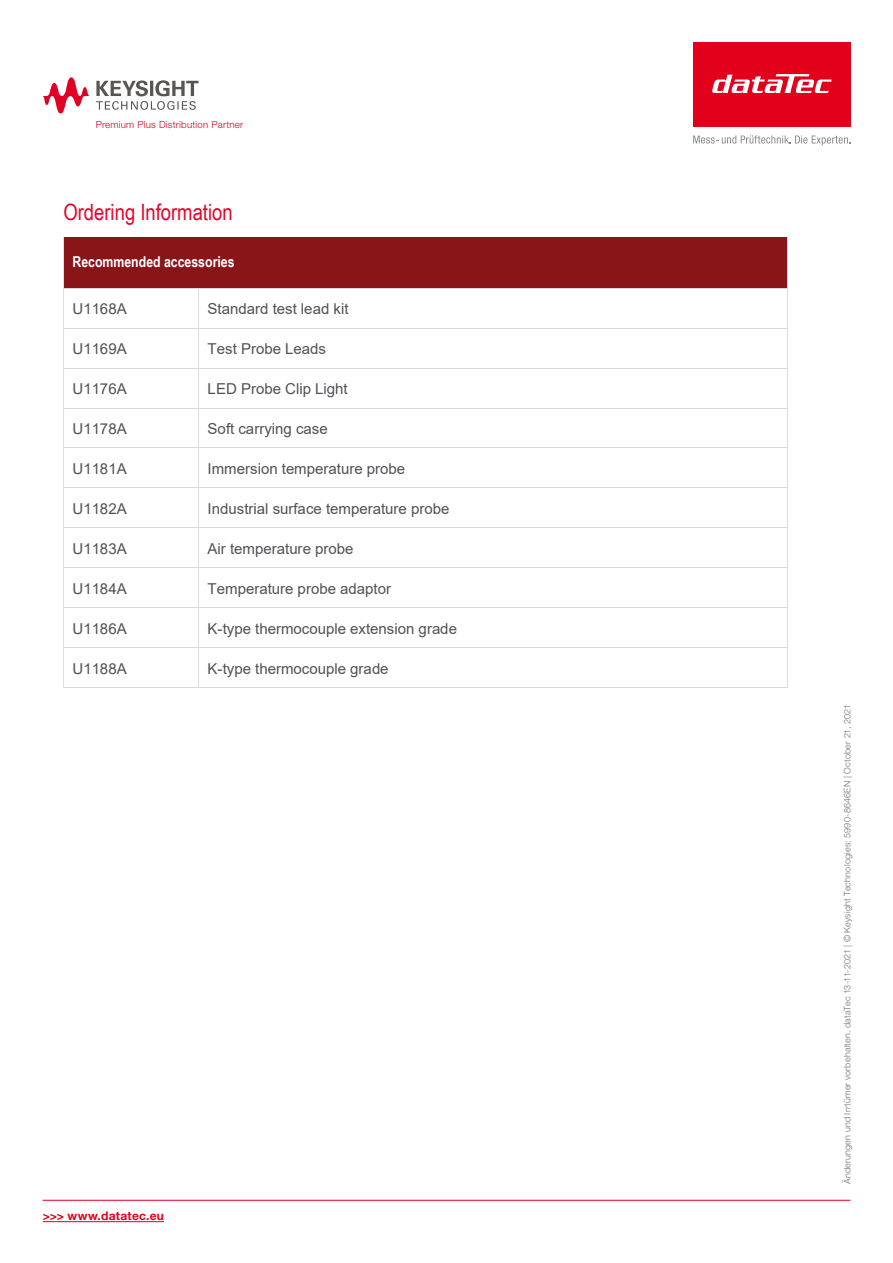
<style>
.page{position:relative;width:893px;height:1263px;background:#fff}
.page>*{position:absolute;margin:0;border:0;box-sizing:border-box;transform-origin:0 0}
.t1{font:22.5px "Arial Narrow";color:#e90029}
.t2{font:15px "Arial";color:#524f56}
.t3{font:700 15px "Arial Narrow";color:#fff}
.t4{font:700 12px "Helvetica Neue LT Pro";letter-spacing:.02em;color:#e2001a}
.t5{font:300 9.75px "Helvetica Neue LT Std";letter-spacing:.02em;color:#df0023}
.t6{font:300 9px "Helvetica Neue LT Pro";letter-spacing:.025em;color:#707172}
</style>
<div class="page">
<div style="left:693px;top:43px;width:157px;height:84px;background:#e2001a"></div>
<svg style="left:693px;top:135px;width:157px;height:10px"></svg>
<svg style="left:712px;top:74px;width:119px;height:19px"></svg>
<hr style="left:43px;top:1221px;width:121px;height:1px;background:#e2001a">
<hr style="left:43px;top:1200px;width:807px;height:1px;background:#e2001a">
<svg style="left:96px;top:80px;width:103px;height:30px"></svg>
<svg style="left:43px;top:77px;width:47px;height:36px"></svg>
<div style="left:72px;top:246px;width:707px;height:33px;background:#891519"></div>
<hr style="left:64px;top:237px;width:723px;height:1px;background:#dad9dc">
<div style="left:64px;top:238px;width:723px;height:8px;background:#891519"></div>
<div style="left:64px;top:279px;width:723px;height:9px;background:#891519"></div>
<hr style="left:63px;top:246px;width:1px;height:42px;background:#dad9dc">
<hr style="left:787px;top:246px;width:1px;height:42px;background:#dad9dc">
<hr style="left:64px;top:288px;width:135px;height:1px;background:#dad9dc">
<hr style="left:199px;top:288px;width:588px;height:1px;background:#dad9dc">
<hr style="left:63px;top:297px;width:1px;height:31px;background:#dad9dc">
<hr style="left:199px;top:297px;width:1px;height:31px;background:#dad9dc">
<hr style="left:787px;top:297px;width:1px;height:31px;background:#dad9dc">
<hr style="left:64px;top:328px;width:135px;height:1px;background:#dad9dc">
<hr style="left:199px;top:328px;width:588px;height:1px;background:#dad9dc">
<hr style="left:63px;top:337px;width:1px;height:31px;background:#dad9dc">
<hr style="left:199px;top:337px;width:1px;height:31px;background:#dad9dc">
<hr style="left:787px;top:337px;width:1px;height:31px;background:#dad9dc">
<hr style="left:64px;top:368px;width:135px;height:1px;background:#dad9dc">
<hr style="left:199px;top:368px;width:588px;height:1px;background:#dad9dc">
<hr style="left:63px;top:377px;width:1px;height:31px;background:#dad9dc">
<hr style="left:199px;top:377px;width:1px;height:31px;background:#dad9dc">
<hr style="left:787px;top:377px;width:1px;height:31px;background:#dad9dc">
<hr style="left:64px;top:408px;width:135px;height:1px;background:#dad9dc">
<hr style="left:199px;top:408px;width:588px;height:1px;background:#dad9dc">
<hr style="left:63px;top:417px;width:1px;height:30px;background:#dad9dc">
<hr style="left:199px;top:417px;width:1px;height:30px;background:#dad9dc">
<hr style="left:787px;top:417px;width:1px;height:30px;background:#dad9dc">
<hr style="left:64px;top:447px;width:135px;height:1px;background:#dad9dc">
<hr style="left:199px;top:447px;width:588px;height:1px;background:#dad9dc">
<hr style="left:63px;top:457px;width:1px;height:30px;background:#dad9dc">
<hr style="left:199px;top:457px;width:1px;height:30px;background:#dad9dc">
<hr style="left:787px;top:457px;width:1px;height:30px;background:#dad9dc">
<hr style="left:64px;top:487px;width:135px;height:1px;background:#dad9dc">
<hr style="left:199px;top:487px;width:588px;height:1px;background:#dad9dc">
<hr style="left:63px;top:497px;width:1px;height:30px;background:#dad9dc">
<hr style="left:199px;top:497px;width:1px;height:30px;background:#dad9dc">
<hr style="left:787px;top:497px;width:1px;height:30px;background:#dad9dc">
<hr style="left:64px;top:527px;width:135px;height:1px;background:#dad9dc">
<hr style="left:199px;top:527px;width:588px;height:1px;background:#dad9dc">
<hr style="left:63px;top:537px;width:1px;height:30px;background:#dad9dc">
<hr style="left:199px;top:537px;width:1px;height:30px;background:#dad9dc">
<hr style="left:787px;top:537px;width:1px;height:30px;background:#dad9dc">
<hr style="left:64px;top:567px;width:135px;height:1px;background:#dad9dc">
<hr style="left:199px;top:567px;width:588px;height:1px;background:#dad9dc">
<hr style="left:63px;top:577px;width:1px;height:30px;background:#dad9dc">
<hr style="left:199px;top:577px;width:1px;height:30px;background:#dad9dc">
<hr style="left:787px;top:577px;width:1px;height:30px;background:#dad9dc">
<hr style="left:64px;top:607px;width:135px;height:1px;background:#dad9dc">
<hr style="left:199px;top:607px;width:588px;height:1px;background:#dad9dc">
<hr style="left:63px;top:616px;width:1px;height:31px;background:#dad9dc">
<hr style="left:199px;top:616px;width:1px;height:31px;background:#dad9dc">
<hr style="left:787px;top:616px;width:1px;height:31px;background:#dad9dc">
<hr style="left:64px;top:647px;width:135px;height:1px;background:#dad9dc">
<hr style="left:199px;top:647px;width:588px;height:1px;background:#dad9dc">
<hr style="left:63px;top:656px;width:1px;height:31px;background:#dad9dc">
<hr style="left:64px;top:687px;width:135px;height:1px;background:#dad9dc">
<hr style="left:199px;top:656px;width:1px;height:31px;background:#dad9dc">
<hr style="left:199px;top:687px;width:588px;height:1px;background:#dad9dc">
<hr style="left:787px;top:656px;width:1px;height:31px;background:#dad9dc">
<p class="t5" style="left:96px;top:118px;width:149px">Premium Plus Distribution Partner</p>
<h1 class="t1" style="left:63px;top:196px;width:171px">Ordering Information</h1>
<p class="t3" style="left:72px;top:251px;width:164px">Recommended accessories</p>
<p class="t2" style="left:72px;top:299px;width:56px">U1168A</p>
<p class="t2" style="left:208px;top:299px;width:142px">Standard test lead kit</p>
<p class="t2" style="left:72px;top:339px;width:56px">U1169A</p>
<p class="t2" style="left:208px;top:339px;width:120px">Test Probe Leads</p>
<p class="t2" style="left:72px;top:378px;width:56px">U1176A</p>
<p class="t2" style="left:208px;top:378px;width:142px">LED Probe Clip Light</p>
<p class="t2" style="left:72px;top:418px;width:56px">U1178A</p>
<p class="t2" style="left:208px;top:418px;width:122px">Soft carrying case</p>
<p class="t2" style="left:72px;top:458px;width:56px">U1181A</p>
<p class="t2" style="left:208px;top:458px;width:199px">Immersion temperature probe</p>
<p class="t2" style="left:72px;top:498px;width:56px">U1182A</p>
<p class="t2" style="left:208px;top:498px;width:243px">Industrial surface temperature probe</p>
<p class="t2" style="left:72px;top:538px;width:56px">U1183A</p>
<p class="t2" style="left:208px;top:538px;width:147px">Air temperature probe</p>
<p class="t2" style="left:72px;top:578px;width:56px">U1184A</p>
<p class="t2" style="left:208px;top:578px;width:185px">Temperature probe adaptor</p>
<p class="t2" style="left:72px;top:618px;width:56px">U1186A</p>
<p class="t2" style="left:208px;top:618px;width:251px">K-type thermocouple extension grade</p>
<p class="t2" style="left:72px;top:658px;width:56px">U1188A</p>
<p class="t2" style="left:208px;top:658px;width:182px">K-type thermocouple grade</p>
<p class="t4" style="left:43px;top:1209px;width:123px">&gt;&gt;&gt; www.datatec.eu</p>
<p class="t6" style="left:842px;top:1184px;width:482px;rotate:-90deg">Änderungen und Irrtümer vorbehalten. dataTec 13-11-2021 | © Keysight Technologies: 5990-8646EN | October 21, 2021</p>
</div>
